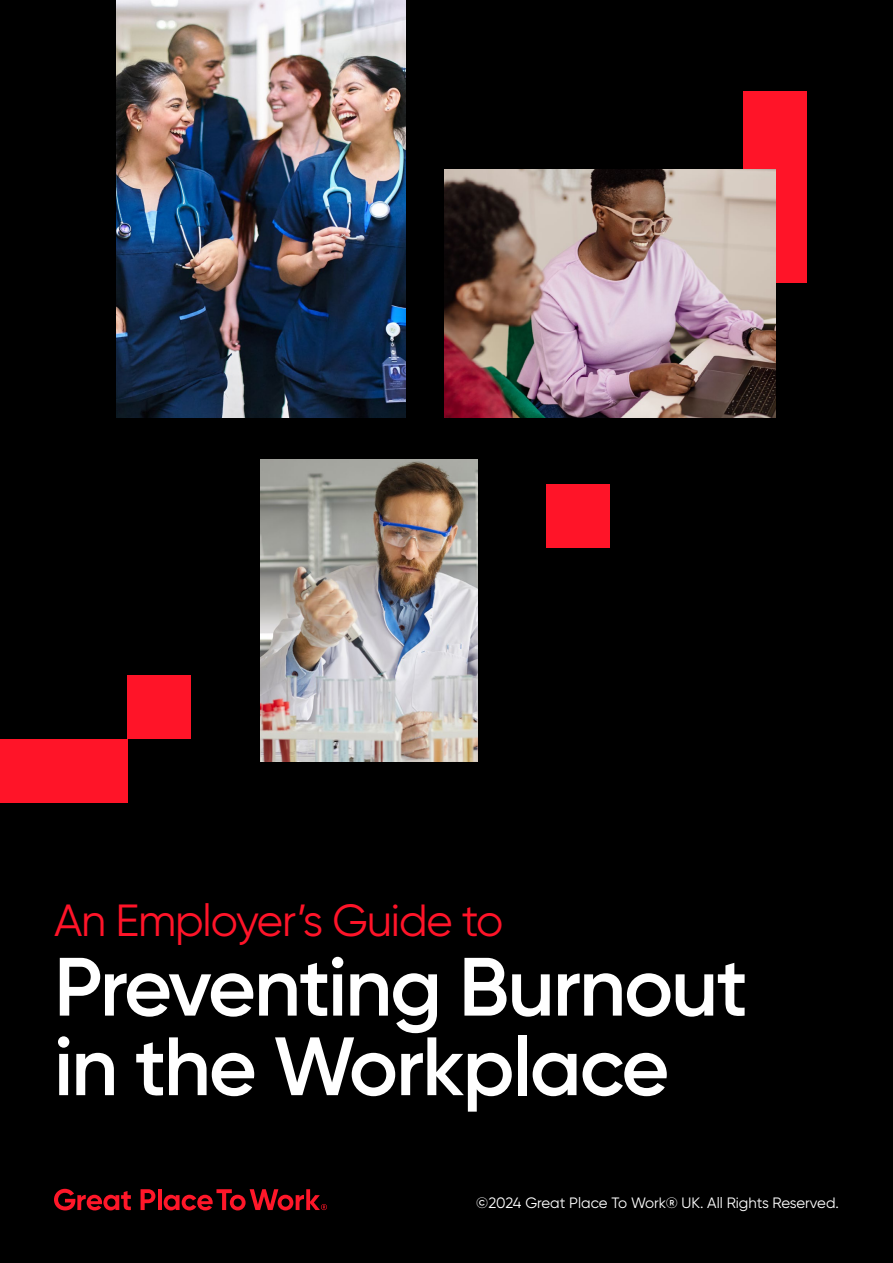
<style>
.page{position:relative;width:893px;height:1263px;background:#000}
.page>*{position:absolute;margin:0;border:0;box-sizing:border-box;transform-origin:0 0}
.t1{font:600 82.5px/79.5px "Gilroy";letter-spacing:-.025em;color:#fff}
.t2{font:45px "Gilroy";letter-spacing:-.025em;color:#ff1429}
.t3{font:15px "Gilroy";color:#fff}
</style>
<div class="page">
<img style="left:116px;top:0;width:289px;height:418px">
<div style="left:0;top:739px;width:127px;height:63px;background:#ff1428"></div>
<div style="left:127px;top:675px;width:64px;height:64px;background:#ff1428"></div>
<img style="left:261px;top:460px;width:216px;height:301px">
<div style="left:743px;top:91px;width:64px;height:192px;background:#ff1428"></div>
<img style="left:444px;top:170px;width:331px;height:248px">
<svg style="left:54px;top:1189px;width:77px;height:21px"></svg>
<svg style="left:141px;top:1189px;width:14px;height:21px"></svg>
<hr style="left:158px;top:1189px;width:3px;height:21px;background:#ff1729">
<svg style="left:164px;top:1189px;width:163px;height:21px"></svg>
<div style="left:546px;top:484px;width:64px;height:64px;background:#ff1428"></div>
<h2 class="t2" style="left:54px;top:893px;width:451px">An Employer’s Guide to</h2>
<h1 class="t1" style="left:54px;top:946px;width:695px">Preventing Burnout in the Workplace</h1>
<p class="t3" style="left:476px;top:1193px;width:364px">©2024 Great Place To Work® UK. All Rights Reserved.</p>
</div>
